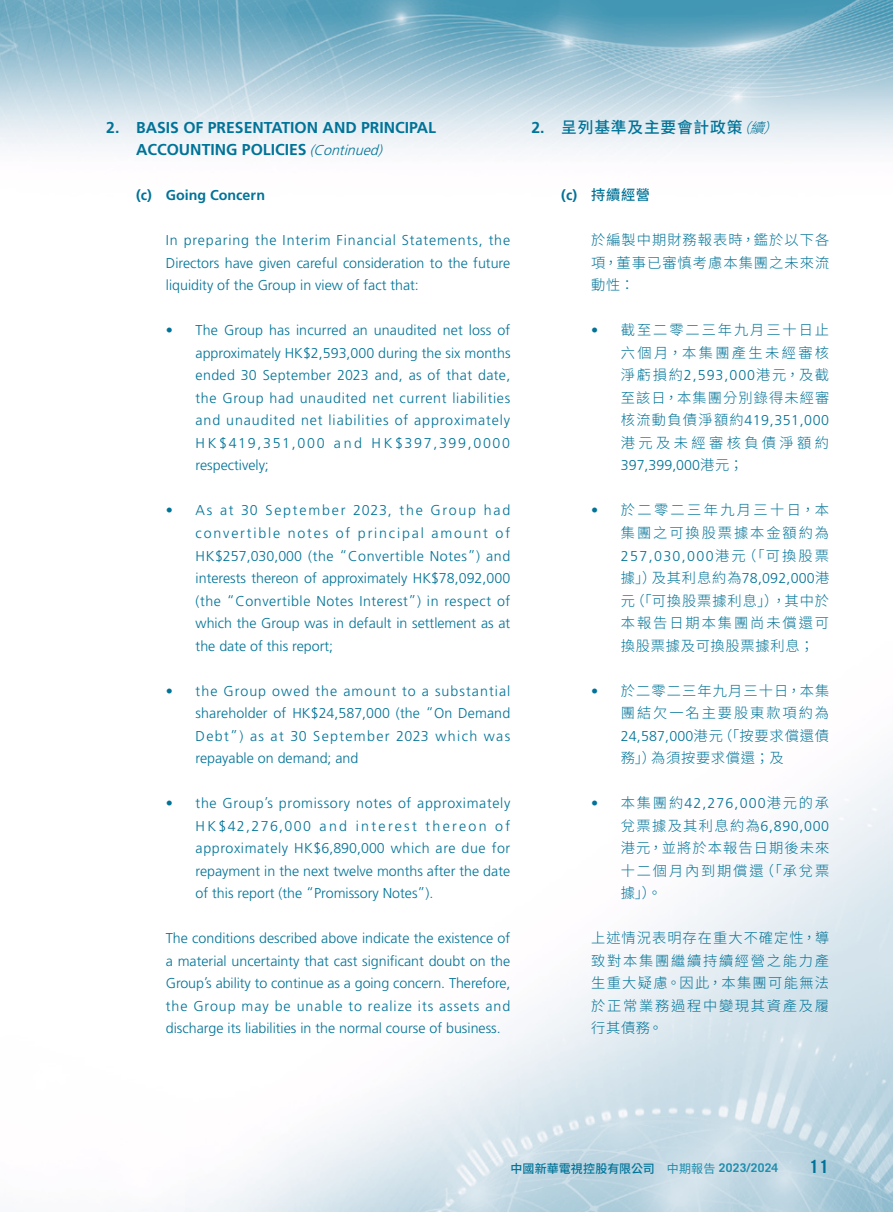
<style>
.page{position:relative;width:893px;height:1212px;background:#fff}
.page>*{position:absolute;margin:0;border:0;box-sizing:border-box;transform-origin:0 0}
.t1{font:700 18px "Trade Gothic LT Std";color:#007398}
.Heading_1{font:700 15.75px/22.5px "Frutiger LT Std";color:#007398}
.C_Heading_1{font:500 15.75px "Source Han Sans TC";letter-spacing:.05em;color:#007398}
.Body_Text{font:300 14.25px/22.5px "Frutiger LT Std";color:#007398;text-align:justify}
.C_Body_Text{font:300 14.25px/22.5px "Source Han Sans TC";letter-spacing:.095em;color:#007398;text-align:justify}
.Heading_2{font:700 14.25px "Frutiger LT Std";color:#007398}
.C_Heading_2{font:500 14.25px "Source Han Sans TC";color:#007398}
.t2{font:500 12px "Source Han Sans TC";color:#007398}
.s1{font-weight:300;font-style:italic;font-size:14.25px}
.s2{font-family:"Frutiger LT Std";font-weight:700}
.s3{font-family:"Frutiger LT Std"}
.s4{font-weight:400;color:#1f8dad}
.s5{font-family:"Trade Gothic LT Std";font-weight:700;color:#1f8dad}
</style>
<div class="page">
<img style="left:0;top:0;width:893px;height:1212px">
<p class="Heading_1" style="left:136px;top:116px;width:302px;text-indent:-30px">2. BASIS OF PRESENTATION AND PRINCIPAL<br>ACCOUNTING POLICIES <span class="s1">(Continued)</span></p>
<p class="Heading_2" style="left:136px;top:187px;width:130px">(c) Going Concern</p>
<p class="Body_Text" style="left:166px;top:229px;width:346px">In preparing the Interim Financial Statements, the Directors have given careful consideration to the future liquidity of the Group in view of fact that:</p>
<p class="Body_Text" style="left:196px;top:319px;width:316px;text-indent:-30px">• The Group has incurred an unaudited net loss of approximately HK$2,593,000 during the six months ended 30 September 2023 and, as of that date, the Group had unaudited net current liabilities and unaudited net liabilities of approximately HK$419,351,000 and HK$397,399,0000 respectively;</p>
<p class="Body_Text" style="left:196px;top:499px;width:316px;text-indent:-30px">• As at 30 September 2023, the Group had convertible notes of principal amount of HK$257,030,000 (the “Convertible Notes”) and interests thereon of approximately HK$78,092,000 (the “Convertible Notes Interest”) in respect of which the Group was in default in settlement as at the date of this report;</p>
<p class="Body_Text" style="left:196px;top:679px;width:316px;text-indent:-30px">• the Group owed the amount to a substantial shareholder of HK$24,587,000 (the “On Demand Debt”) as at 30 September 2023 which was repayable on demand; and</p>
<p class="Body_Text" style="left:196px;top:792px;width:316px;text-indent:-30px">• the Group’s promissory notes of approximately HK$42,276,000 and interest thereon of approximately HK$6,890,000 which are due for repayment in the next twelve months after the date of this report (the “Promissory Notes”).</p>
<p class="Body_Text" style="left:166px;top:927px;width:346px">The conditions described above indicate the existence of a material uncertainty that cast significant doubt on the Group’s ability to continue as a going concern. Therefore, the Group may be unable to realize its assets and discharge its liabilities in the normal course of business.</p>
<p class="C_Heading_1" style="left:531px;top:118px;width:259px"><span class="s2">2.</span> 呈列基準及主要會計政策<span class="s1">（續）</span></p>
<p class="C_Heading_2" style="left:561px;top:187px;width:90px"><span class="s2">(c)</span> 持續經營</p>
<p class="C_Body_Text" style="left:591px;top:229px;width:240px">於編製中期財務報表時，鑑於以下各項，董事已審慎考慮本集團之未來流動性：</p>
<p class="C_Body_Text" style="left:621px;top:319px;width:210px;text-indent:-30px"><span class="s3">•</span> 截至二零二三年九月三十日止六個月，本集團產生未經審核淨虧損約<span class="s3">2,593,000</span>港元，及截至該日，本集團分別錄得未經審核流動負債淨額約<span class="s3">419,351,000</span>港元及未經審核負債淨額約<span class="s3">397,399,000</span>港元；</p>
<p class="C_Body_Text" style="left:621px;top:499px;width:210px;text-indent:-30px"><span class="s3">•</span> 於二零二三年九月三十日，本集團之可換股票據本金額約為<span class="s3">257,030,000</span>港元（「可換股票據」）及其利息約為<span class="s3">78,092,000</span>港元（「可換股票據利息」），其中於本報告日期本集團尚未償還可換股票據及可換股票據利息；</p>
<p class="C_Body_Text" style="left:621px;top:679px;width:210px;text-indent:-30px"><span class="s3">•</span> 於二零二三年九月三十日，本集團結欠一名主要股東款項約為<span class="s3">24,587,000</span>港元（「按要求償還債務」）為須按要求償還；及</p>
<p class="C_Body_Text" style="left:621px;top:792px;width:210px;text-indent:-30px"><span class="s3">•</span> 本集團約<span class="s3">42,276,000</span>港元的承兌票據及其利息約為<span class="s3">6,890,000</span>港元，並將於本報告日期後未來十二個月內到期償還（「承兌票據」）。</p>
<p class="C_Body_Text" style="left:591px;top:927px;width:240px">上述情況表明存在重大不確定性，導致對本集團繼續持續經營之能力產生重大疑慮。因此，本集團可能無法於正常業務過程中變現其資產及履行其債務。</p>
<p class="t2" style="left:511px;top:1162px;width:269px">中國新華電視控股有限公司　<span class="s4">中期報告</span> <span class="s5">2023/2024</span></p>
<p class="t1" style="left:809px;top:1155px;width:22px">11</p>
</div>
